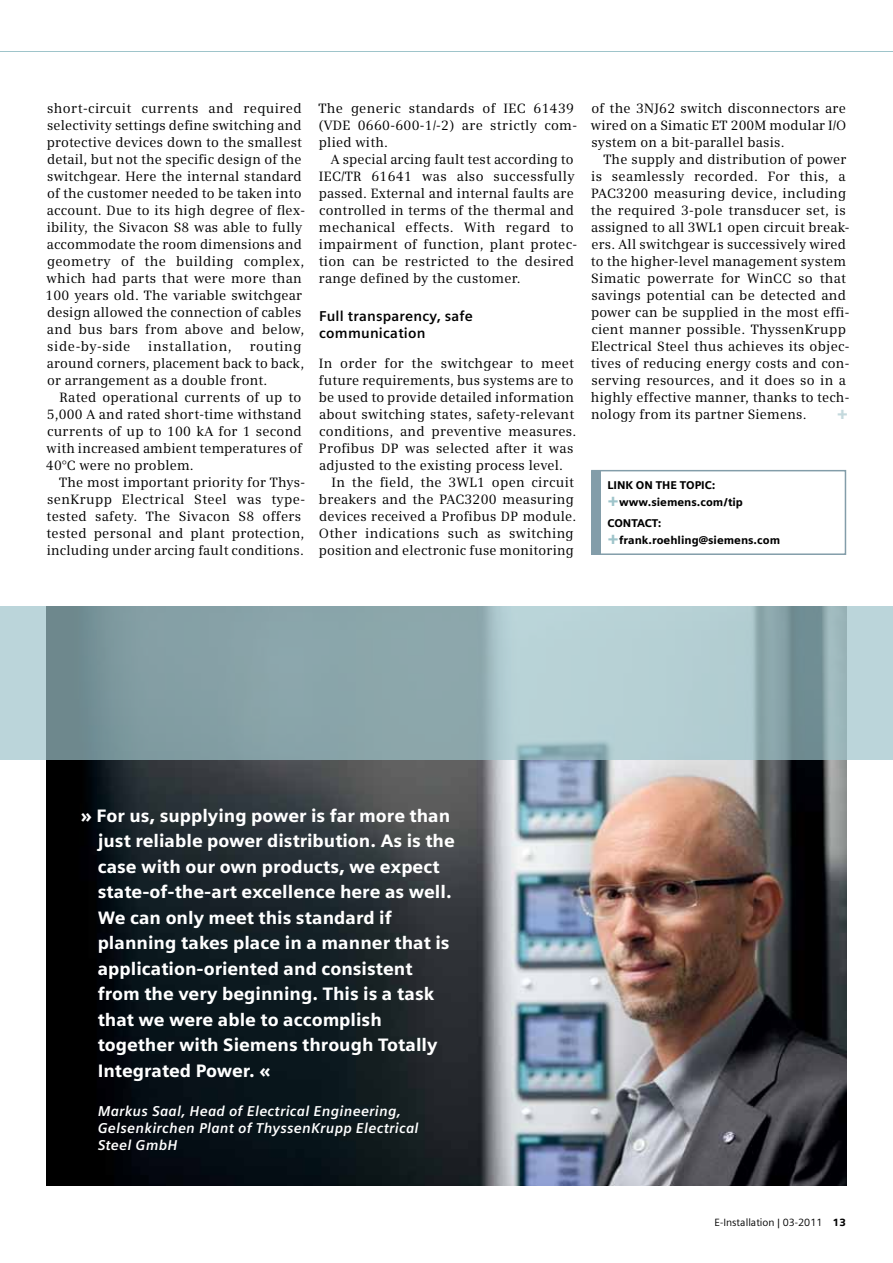
<style>
.page{position:relative;width:893px;height:1263px;background:#fff}
.page>*{position:absolute;margin:0;border:0;box-sizing:border-box;transform-origin:0 0}
.t1{font:900 18px/25.5px "Siemens Sans";color:#fff}
.t2{font:900 18px "Siemens Sans";color:#c4d9dd}
.t3{font:italic 700 14.25px/17px "Siemens Sans";letter-spacing:.015em;color:#fff}
.t4{font:700 14.25px/17px "Siemens Sans";letter-spacing:.015em;color:#000}
.t5{font:13.5px/17px "Siemens Serif";letter-spacing:.015em;color:#000}
.t6{font:13.5px "Siemens Serif";letter-spacing:.045em;color:#000}
.t7{font:900 11.25px/17px "Siemens Sans";color:#000}
.t8{font:10.5px "Siemens Sans";color:#000}
.s1{font-size:18px;color:#9ec4ca}
.s2{font-weight:900}
</style>
<div class="page">
<img style="left:47px;top:759px;width:799px;height:426px">
<svg style="left:0;top:606px;width:893px;height:153px;background:#98b2b7"></svg>
<hr style="left:0;top:51px;width:893px;height:1px;background:#9ec4ca">
<div style="left:591px;top:471px;width:10px;height:83px;background:#839da9"></div>
<div style="left:591px;top:470px;width:255px;height:85px;border:2px solid #839da9"></div>
<p class="t5" style="left:45px;top:99px;width:261px">short-circuit currents and required selectivity settings define switching and protective devices down to the smallest detail, but not the specific design of the switchgear. Here the internal standard of the customer needed to be taken into account. Due to its high degree of flex&shy;ibility, the Sivacon S8 was able to fully accommodate the room dimensions and geometry of the building complex, which had parts that were more than 100 years old. The variable switchgear design allowed the connection of cables and bus bars from above and below, side-by-side</p>
<p class="t6" style="left:148px;top:338px;width:85px">installation,</p>
<p class="t5" style="left:47px;top:338px;width:259px;text-indent:203px">routing around corners, placement back to back, or arrangement as a double front.</p>
<p class="t5" style="left:46px;top:389px;width:258px;text-align:justify;text-indent:13px">Rated operational currents of up to 5,000 A and rated short-time withstand currents of up to 100 kA for 1 second with increased ambient temperatures of 40°C were no problem.</p>
<p class="t5" style="left:47px;top:474px;width:260px;text-indent:13px">The most important priority for Thys&shy;senKrupp Electrical Steel was type&shy;tested safety. The Sivacon S8 offers tested personal and plant protection, including under arcing fault conditions.</p>
<p class="t5" style="left:318px;top:99px;width:260px">The generic standards of IEC 61439 (VDE 0660-600-1/-2) are strictly com&shy;plied with.</p>
<p class="t5" style="left:319px;top:150px;width:260px;text-indent:12px">A special arcing fault test according to IEC/TR 61641 was also successfully passed. External and internal faults are controlled in terms of the thermal and mechanical effects. With regard to impairment of function, plant protec&shy;tion can be restricted to the desired range defined by the customer.</p>
<p class="t4" style="left:319px;top:308px;width:155px">Full transparency, safe communication</p>
<p class="t5" style="left:319px;top:355px;width:257px">In order for the switchgear to meet</p>
<p class="t5" style="left:319px;top:372px;width:256px">future requirements, bus systems are to</p>
<p class="t5" style="left:319px;top:389px;width:257px">be used to provide detailed information</p>
<p class="t5" style="left:319px;top:406px;width:257px">about switching states, safety-relevant</p>
<p class="t5" style="left:319px;top:423px;width:259px">conditions, and preventive measures.</p>
<p class="t5" style="left:319px;top:440px;width:256px">Profibus DP was selected after it was</p>
<p class="t5" style="left:319px;top:457px;width:246px">adjusted to the existing process level.</p>
<p class="t5" style="left:332px;top:474px;width:244px">In the field, the 3WL1 open circuit</p>
<p class="t5" style="left:319px;top:491px;width:256px">breakers and the PAC3200 measuring</p>
<p class="t5" style="left:319px;top:508px;width:259px">devices received a Profibus DP module.</p>
<p class="t5" style="left:319px;top:525px;width:256px">Other indications such as switching</p>
<p class="t5" style="left:319px;top:542px;width:257px">position and electronic fuse monitoring</p>
<p class="t5" style="left:591px;top:99px;width:257px;text-align:justify">of the 3NJ62 switch disconnectors are wired on a Simatic ET 200M modular I/O system on a bit-parallel basis.</p>
<p class="t5" style="left:591px;top:150px;width:260px;text-indent:13px">The supply and distribution of power is seamlessly recorded. For this, a PAC3200 measuring device, including the required 3-pole transducer set, is assigned to all 3WL1 open circuit break&shy;ers. All switchgear is successively wired to the higher-level management system Simatic powerrate for WinCC so that savings potential can be detected and power can be supplied in the most effi&shy;cient manner possible. ThyssenKrupp Electrical Steel thus achieves its objec&shy;tives of reducing energy costs and con&shy;serving resources, and it does so in a highly effective manner, thanks to tech&shy;nology from its partner Siemens.</p>
<h1 class="t2" style="left:837px;top:402px;width:13px">+</h1>
<p class="t7" style="left:607px;top:477px;width:137px">Link on the topic: <span class="s1">+</span>www.siemens.com/tip</p>
<p class="t7" style="left:607px;top:515px;width:174px">Contact: <span class="s1">+</span>frank.roehling@siemens.com</p>
<p class="t1" style="left:98px;top:803px;width:359px;text-indent:-17px">» For us, supplying power is far more than just reliable power distribution. As is the case with our own products, we expect state-of-the-art excellence here as well.<br>We can only meet this standard if planning takes place in a manner that is application-oriented and consistent from the very beginning. This is a task that we were able to accomplish together with Siemens through Totally Integrated Power. «</p>
<p class="t3" style="left:98px;top:1103px;width:322px">Markus Saal, Head of Electrical Engineering,<br>Gelsenkirchen Plant of ThyssenKrupp Electrical<br>Steel GmbH</p>
<p class="t8" style="left:714px;top:1217px;width:133px">E-Installation | 03-2011 <span class="s2">13</span></p>
</div>
